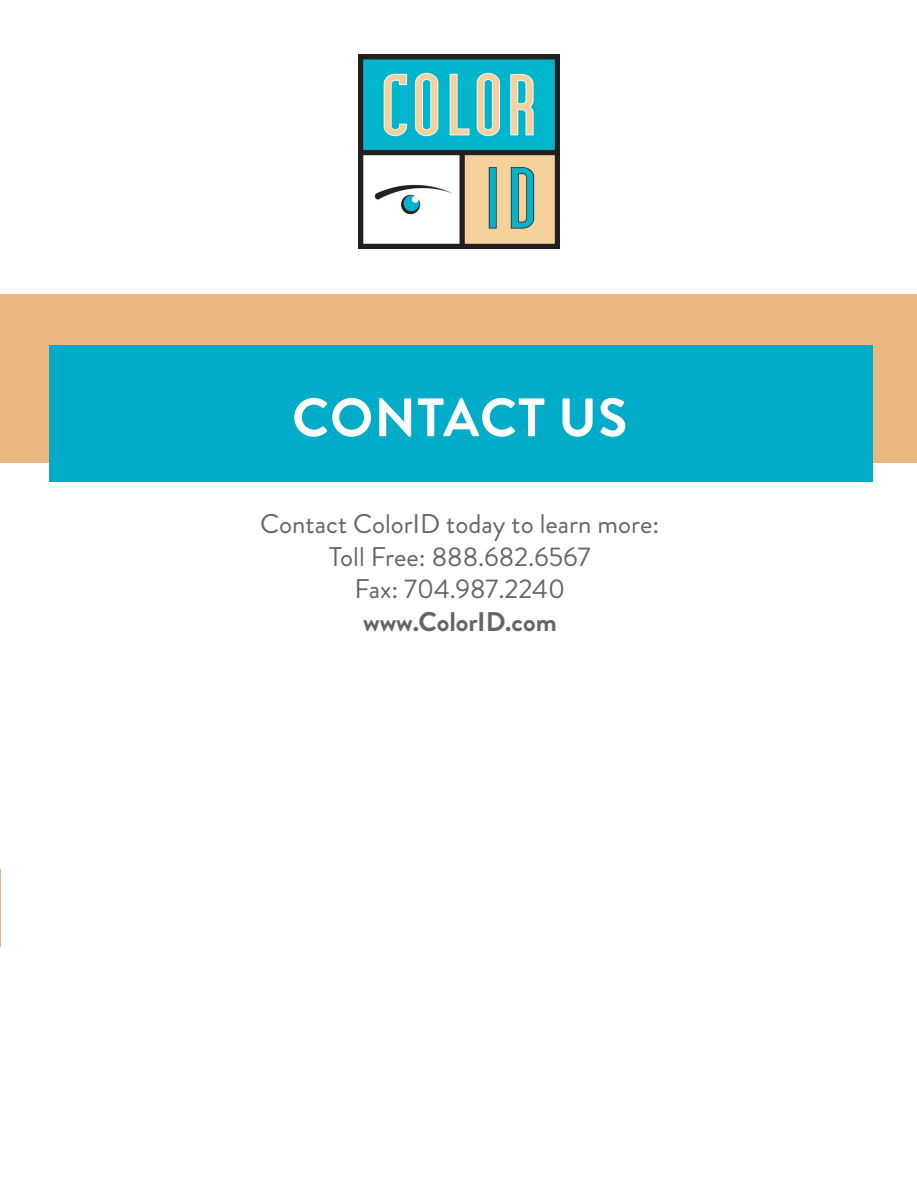
<style>
.page{position:relative;width:917px;height:1186px;background:#fff}
.page>*{position:absolute;margin:0;border:0;box-sizing:border-box;transform-origin:0 0}
.t1{font:700 54px "Brandon Grotesque";letter-spacing:.02em;color:#fff}
.t2{font:27px "Brandon Grotesque";color:#636666}
.t3{font:700 27px "Brandon Grotesque";color:#636666}
</style>
<div class="page">
<hr style="left:0;top:869px;width:1px;height:77px;background:#e9b77f">
<div style="left:0;top:294px;width:916px;height:168px;background:#e9b77f"></div>
<div style="left:49px;top:346px;width:823px;height:136px;background:#00acc8"></div>
<img style="left:358px;top:54px;width:201px;height:194px">
<p class="t1" style="left:292px;top:380px;width:336px">CONTACT US</p>
<p class="t2" style="left:260px;top:505px;width:400px">Contact ColorID today to learn more:</p>
<p class="t2" style="left:329px;top:538px;width:263px">Toll Free: 888.682.6567</p>
<p class="t2" style="left:354px;top:570px;width:212px">Fax: 704.987.2240</p>
<p class="t3" style="left:363px;top:602px;width:195px">www.ColorID.com</p>
</div>
